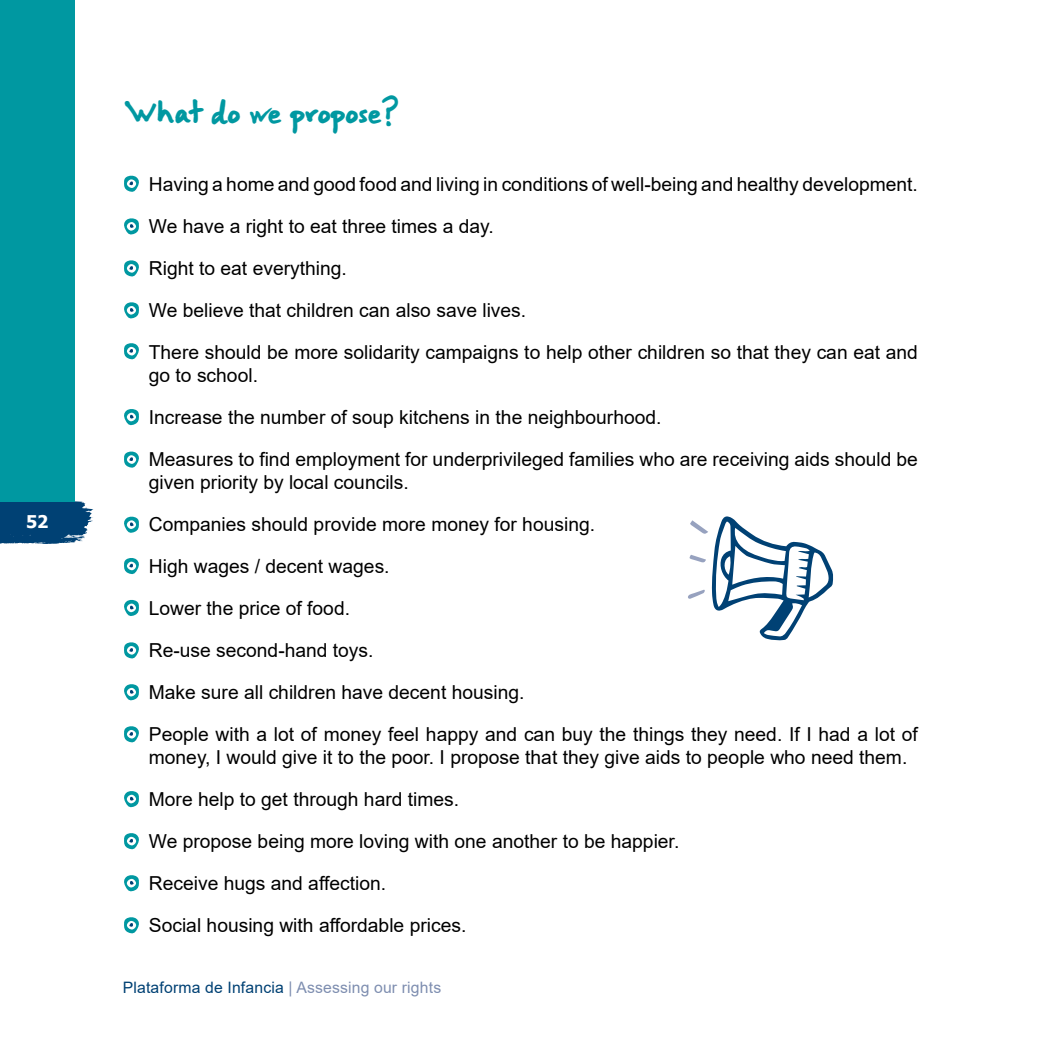
<style>
.page{position:relative;width:1042px;height:1042px;background:#fff}
.page>*{position:absolute;margin:0;border:0;box-sizing:border-box;transform-origin:0 0}
.t1{font:22.75px "Gorri Sans";color:#0098a1}
.t2{font:19.25px/42px "Arial";color:#000}
.t3{font:700 17.5px "Tahoma";color:#fff}
.t4{font:15.75px "Arial";letter-spacing:.01em;color:#004174}
.s1{color:#7e8eb0}
</style>
<div class="page">
<svg style="left:0;top:500px;width:93px;height:44px;background:#1b5783"></svg>
<div style="left:0;top:0;width:74px;height:501px;background:#0098a1"></div>
<svg style="left:124px;top:175px;width:15px;height:17px"></svg>
<svg style="left:124px;top:218px;width:15px;height:17px"></svg>
<svg style="left:124px;top:260px;width:15px;height:17px"></svg>
<svg style="left:124px;top:302px;width:15px;height:17px"></svg>
<svg style="left:124px;top:343px;width:15px;height:17px"></svg>
<svg style="left:124px;top:409px;width:15px;height:17px"></svg>
<svg style="left:124px;top:451px;width:15px;height:17px"></svg>
<svg style="left:124px;top:516px;width:15px;height:17px"></svg>
<svg style="left:124px;top:558px;width:15px;height:17px"></svg>
<svg style="left:124px;top:599px;width:15px;height:17px"></svg>
<svg style="left:124px;top:642px;width:15px;height:17px"></svg>
<svg style="left:124px;top:684px;width:15px;height:17px"></svg>
<svg style="left:124px;top:726px;width:15px;height:17px"></svg>
<svg style="left:124px;top:791px;width:15px;height:17px"></svg>
<svg style="left:124px;top:833px;width:15px;height:17px"></svg>
<svg style="left:124px;top:875px;width:15px;height:17px"></svg>
<svg style="left:124px;top:917px;width:15px;height:17px"></svg>
<svg style="left:688px;top:516px;width:145px;height:124px"></svg>
<p class="t3" style="left:26px;top:509px;width:24px">52</p>
<p class="t1" style="left:124px;top:95px;width:276px">What do we propose?</p>
<p class="t2" style="left:149px;top:163px;width:770px">Having a home and good food and living in conditions of well-being and healthy development.<br>We have a right to eat three times a day.<br>Right to eat everything.<br>We believe that children can also save lives.<br>There should be more solidarity campaigns to help other children so that they can eat and</p>
<p class="t2" style="left:149px;top:354px;width:770px">go to school.<br>Increase the number of soup kitchens in the neighbourhood.<br>Measures to find employment for underprivileged families who are receiving aids should be</p>
<p class="t2" style="left:149px;top:461px;width:770px">given priority by local councils.<br>Companies should provide more money for housing.<br>High wages / decent wages.<br>Lower the price of food.<br>Re-use second-hand toys.<br>Make sure all children have decent housing.<br>People with a lot of money feel happy and can buy the things they need. If I had a lot of</p>
<p class="t2" style="left:149px;top:736px;width:760px">money, I would give it to the poor. I propose that they give aids to people who need them.<br>More help to get through hard times.<br>We propose being more loving with one another to be happier.<br>Receive hugs and affection.<br>Social housing with affordable prices.</p>
<p class="t4" style="left:123px;top:977px;width:320px">Plataforma de Infancia <span class="s1">| Assessing our rights</span></p>
</div>
